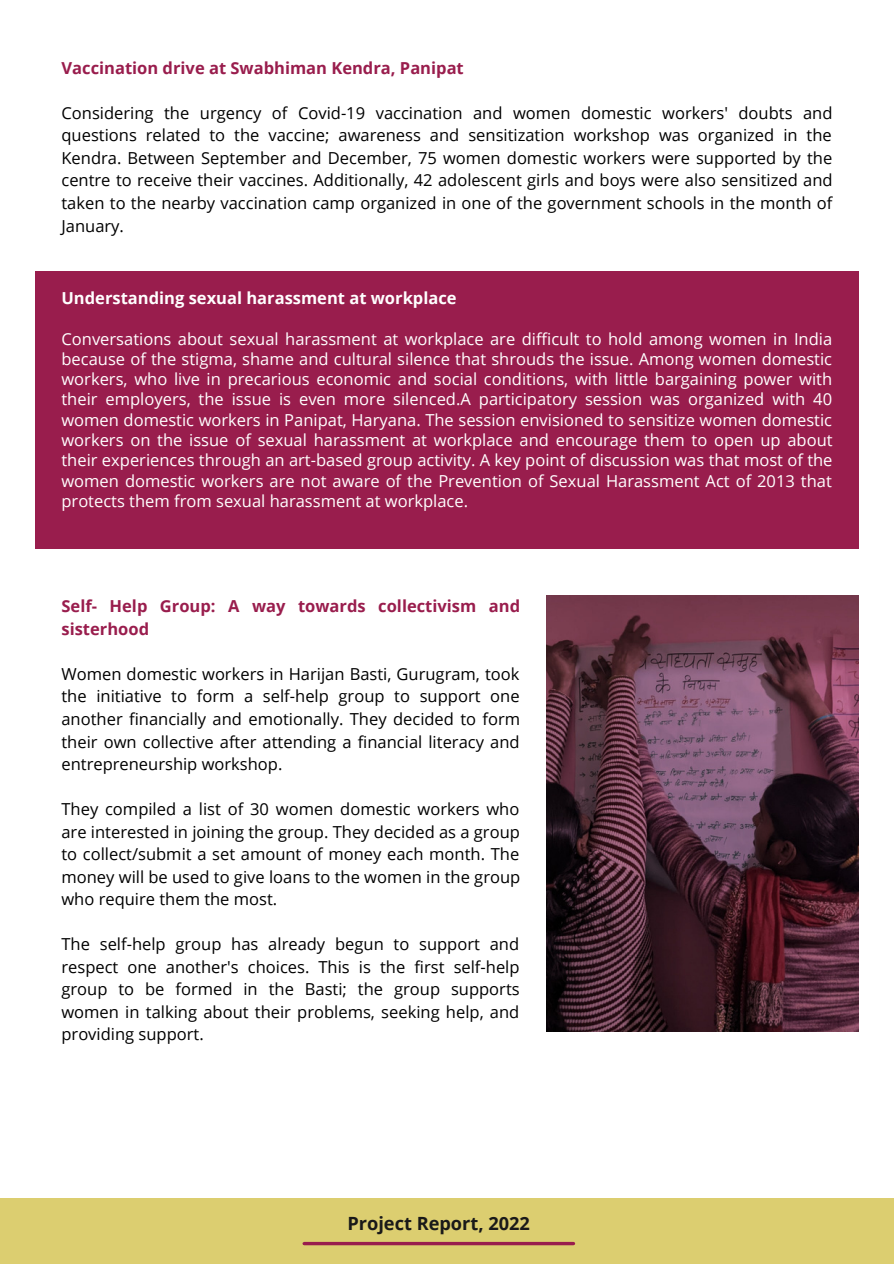
<style>
.page{position:relative;width:894px;height:1264px;background:#fff}
.page>*{position:absolute;margin:0;border:0;box-sizing:border-box;transform-origin:0 0}
.t1{font:700 18.15px "Open Sans";color:#191919}
.t2{font:16.5px/22.5px "Open Sans";color:#000;text-align:justify}
.t3{font:16.5px/20.2px "Open Sans";color:#fff;text-align:justify}
.t4{font:700 16.5px/22.5px "Open Sans";color:#991d4d}
.t5{font:700 16.5px "Open Sans";color:#fff}
</style>
<div class="page">
<div style="left:35px;top:272px;width:823px;height:277px;background:#991d4d"></div>
<img style="left:546px;top:596px;width:312px;height:435px">
<div style="left:0;top:1198px;width:893px;height:65px;background:#dcce70"></div>
<svg style="left:304px;top:1241px;width:269px;height:4px"></svg>
<p class="t4" style="left:61px;top:56px;width:403px">Vaccination drive at Swabhiman Kendra, Panipat</p>
<p class="t2" style="left:61px;top:101px;width:772px">Considering the urgency of Covid-19 vaccination and women domestic workers' doubts and questions related to the vaccine; awareness and sensitization workshop was organized in the Kendra. Between September and December, 75 women domestic workers were supported by the centre to receive their vaccines. Additionally, 42 adolescent girls and boys were also sensitized and taken to the nearby vaccination camp organized in one of the government schools in the month of January.</p>
<p class="t5" style="left:61px;top:286px;width:396px">Understanding sexual harassment at workplace</p>
<p class="t3" style="left:61px;top:328px;width:772px">Conversations about sexual harassment at workplace are difficult to hold among women in India because of the stigma, shame and cultural silence that shrouds the issue. Among women domestic workers, who live in precarious economic and social conditions, with little bargaining power with their employers, the issue is even more silenced.A participatory session was organized with 40 women domestic workers in Panipat, Haryana. The session envisioned to sensitize women domestic workers on the issue of sexual harassment at workplace and encourage them to open up about their experiences through an art-based group activity. A key point of discussion was that most of the women domestic workers are not aware of the Prevention of Sexual Harassment Act of 2013 that protects them from sexual harassment at workplace.</p>
<p class="t4" style="left:61px;top:594px;width:460px">Self- Help Group: A way towards collectivism and sisterhood</p>
<p class="t2" style="left:61px;top:662px;width:460px">Women domestic workers in Harijan Basti, Gurugram, took the initiative to form a self-help group to support one another financially and emotionally. They decided to form their own collective after attending a financial literacy and entrepreneurship workshop.</p>
<p class="t2" style="left:61px;top:797px;width:460px">They compiled a list of 30 women domestic workers who are interested in joining the group. They decided as a group to collect/submit a set amount of money each month. The money will be used to give loans to the women in the group who require them the most.</p>
<p class="t2" style="left:61px;top:932px;width:459px">The self-help group has already begun to support and respect one another's choices. This is the first self-help group to be formed in the Basti; the group supports women in talking about their problems, seeking help, and providing support.</p>
<p class="t1" style="left:347px;top:1210px;width:184px">Project Report, 2022</p>
</div>
